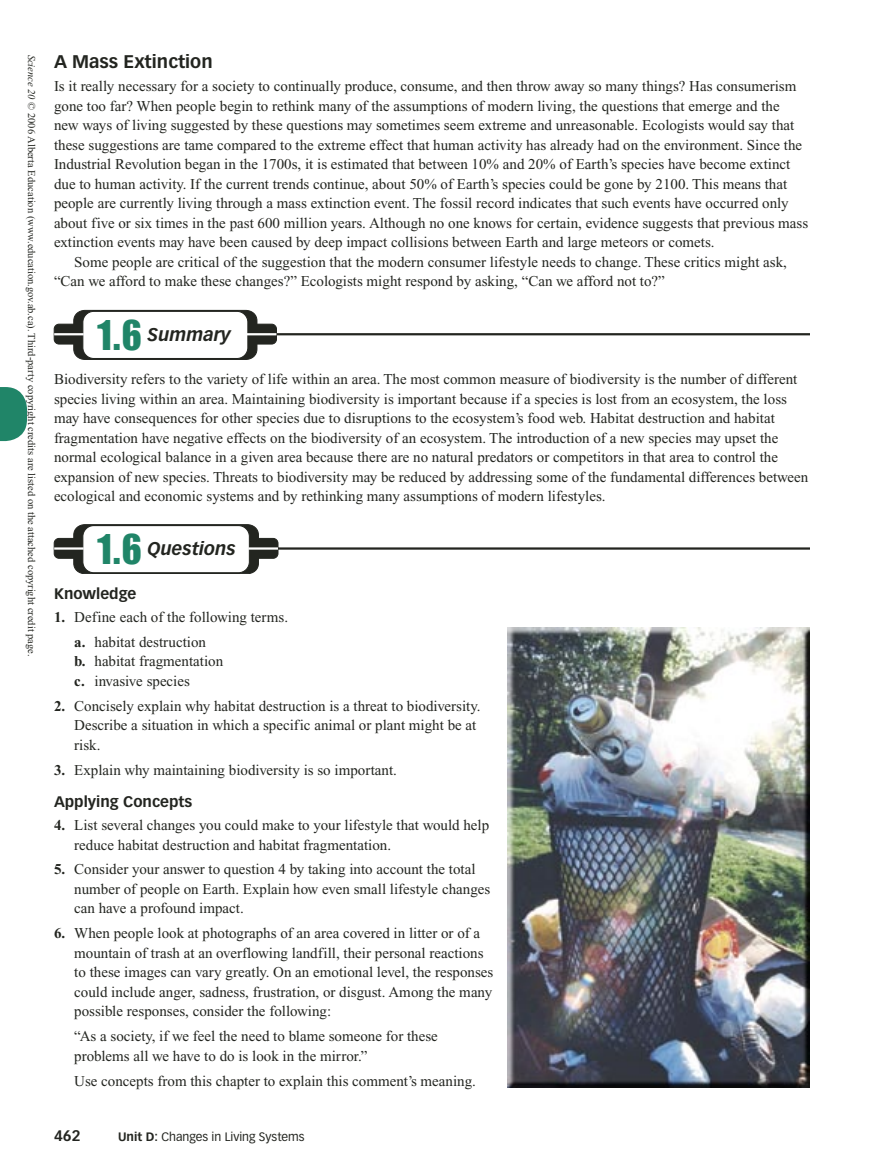
<style>
.page{position:relative;width:891px;height:1175px;background:#fff}
.page>*{position:absolute;margin:0;border:0;box-sizing:border-box;transform-origin:0 0}
.t1{font:42px "Impact";color:#208568}
.t2{font:italic 700 18px "Vectora LH";color:#232520}
._1_L1{font:700 18px "Vectora LH";color:#232520}
._1_Body_Text{font:15px/19.5px "Times New Roman";color:#232520}
._1_Quest__1{font:15px/19.5px "Times New Roman";color:#232520}
._1_Quest__1_Space{font:15px "Times New Roman";color:#232520}
._1_Quest__1a{font:15px "Times New Roman";color:#232520}
._1_L2{font:700 15px "Vectora LH";color:#232520}
._1_Quest__1a_Two_Lines{font:15px "Times New Roman";color:#232520}
.t3{font:12px "Vectora LH";color:#232520}
.t4{font:10.5px "Times New Roman";color:#232520}
.s1{font-style:italic}
.s2{font-weight:700}
</style>
<div class="page">
<hr style="left:54px;top:333px;width:756px;height:2px;background:#232520">
<div style="left:249px;top:324px;width:28px;height:20px;background:#232520;border-radius:5px"></div>
<div style="left:249px;top:324px;width:28px;height:20px;border:1px solid #232520;border-radius:5px"></div>
<svg style="left:73px;top:310px;width:184px;height:49px"></svg>
<div style="left:54px;top:324px;width:27px;height:20px;background:#232520;border-radius:5px"></div>
<div style="left:54px;top:324px;width:27px;height:20px;border:1px solid #232520;border-radius:5px"></div>
<hr style="left:247px;top:333px;width:29px;height:2px;background:#fff">
<hr style="left:54px;top:333px;width:30px;height:2px;background:#fff">
<hr style="left:54px;top:547px;width:756px;height:2px;background:#232520">
<div style="left:251px;top:538px;width:27px;height:20px;background:#232520;border-radius:5px"></div>
<div style="left:251px;top:538px;width:27px;height:20px;border:1px solid #232520;border-radius:5px"></div>
<svg style="left:73px;top:524px;width:186px;height:50px"></svg>
<div style="left:54px;top:538px;width:27px;height:20px;background:#232520;border-radius:5px"></div>
<div style="left:54px;top:538px;width:27px;height:20px;border:1px solid #232520;border-radius:5px"></div>
<hr style="left:248px;top:547px;width:30px;height:2px;background:#fff">
<hr style="left:54px;top:547px;width:30px;height:2px;background:#fff">
<img style="left:507px;top:628px;width:303px;height:459px">
<svg style="left:0;top:387px;width:27px;height:54px"></svg>
<p class="t4" style="left:37px;top:54px;width:603px;rotate:90deg"><span class="s1">Science 20</span> © 2006 Alberta Education (www.education.gov.ab.ca). Third-party copyright credits are listed on the attached copyright credit page.</p>
<p class="_1_L1" style="left:54px;top:51px;width:160px">A Mass Extinction</p>
<p class="_1_Body_Text" style="left:54px;top:77px;width:756px">Is it really necessary for a society to continually produce, consume, and then throw away so many things? Has consumerism gone too far? When people begin to rethink many of the assumptions of modern living, the questions that emerge and the<br>new ways of living suggested by these questions may sometimes seem extreme and unreasonable. Ecologists would say that these suggestions are tame compared to the extreme effect that human activity has already had on the environment. Since the Industrial Revolution began in the 1700s, it is estimated that between 10% and 20% of Earth’s species have become extinct due to human activity. If the current trends continue, about 50% of Earth’s species could be gone by 2100. This means that people are currently living through a mass extinction event. The fossil record indicates that such events have occurred only about five or six times in the past 600 million years. Although no one knows for certain, evidence suggests that previous mass extinction events may have been caused by deep impact collisions between Earth and large meteors or comets.</p>
<p class="_1_Body_Text" style="left:54px;top:252px;width:735px;text-indent:20px">Some people are critical of the suggestion that the modern consumer lifestyle needs to change. These critics might ask, “Can we afford to make these changes?” Ecologists might respond by asking, “Can we afford not to?”</p>
<p class="t1" style="left:96px;top:310px;width:47px">1.6</p>
<p class="t2" style="left:147px;top:323px;width:85px">Summary</p>
<p class="_1_Body_Text" style="left:54px;top:370px;width:756px">Biodiversity refers to the variety of life within an area. The most common measure of biodiversity is the number of different species living within an area. Maintaining biodiversity is important because if a species is lost from an ecosystem, the loss may have consequences for other species due to disruptions to the ecosystem’s food web. Habitat destruction and habitat fragmentation have negative effects on the biodiversity of an ecosystem. The introduction of a new species may upset the normal ecological balance in a given area because there are no natural predators or competitors in that area to control the expansion of new species. Threats to biodiversity may be reduced by addressing some of the fundamental differences between ecological and economic systems and by rethinking many assumptions of modern lifestyles.</p>
<p class="t1" style="left:96px;top:524px;width:47px">1.6</p>
<p class="t2" style="left:147px;top:538px;width:90px">Questions</p>
<p class="_1_L2" style="left:54px;top:584px;width:84px">Knowledge</p>
<p class="_1_Quest__1" style="left:54px;top:607px;width:236px"><span class="s2">1.</span> Define each of the following terms.</p>
<p class="_1_Quest__1a" style="left:74px;top:633px;width:133px"><span class="s2">a.</span> habitat destruction</p>
<p class="_1_Quest__1a" style="left:74px;top:653px;width:150px"><span class="s2">b.</span> habitat fragmentation</p>
<p class="_1_Quest__1a_Two_Lines" style="left:74px;top:672px;width:117px"><span class="s2">c.</span> invasive species</p>
<p class="_1_Quest__1" style="left:74px;top:696px;width:408px;text-indent:-20px"><span class="s2">2.</span> Concisely explain why habitat destruction is a threat to biodiversity.<br>Describe a situation in which a specific animal or plant might be at risk.</p>
<p class="_1_Quest__1_Space" style="left:54px;top:761px;width:344px"><span class="s2">3.</span> Explain why maintaining biodiversity is so important.</p>
<p class="_1_L2" style="left:54px;top:792px;width:140px">Applying Concepts</p>
<p class="_1_Quest__1" style="left:74px;top:815px;width:417px;text-indent:-20px"><span class="s2">4.</span> List several changes you could make to your lifestyle that would help reduce habitat destruction and habitat fragmentation.</p>
<p class="_1_Quest__1" style="left:74px;top:860px;width:418px;text-indent:-20px"><span class="s2">5.</span> Consider your answer to question 4 by taking into account the total number of people on Earth. Explain how even small lifestyle changes can have a profound impact.</p>
<p class="_1_Quest__1" style="left:74px;top:924px;width:421px;text-indent:-20px"><span class="s2">6.</span> When people look at photographs of an area covered in litter or of a mountain of trash at an overflowing landfill, their personal reactions to these images can vary greatly. On an emotional level, the responses could include anger, sadness, frustration, or disgust. Among the many possible responses, consider the following:</p>
<p class="_1_Quest__1" style="left:74px;top:1026px;width:365px">“As a society, if we feel the need to blame someone for these problems all we have to do is look in the mirror.”</p>
<p class="_1_Quest__1" style="left:74px;top:1071px;width:403px">Use concepts from this chapter to explain this comment’s meaning.</p>
<p class="_1_L2" style="left:54px;top:1126px;width:28px">462</p>
<p class="t3" style="left:118px;top:1129px;width:188px"><span class="s2">Unit D:</span> Changes in Living Systems</p>
</div>
